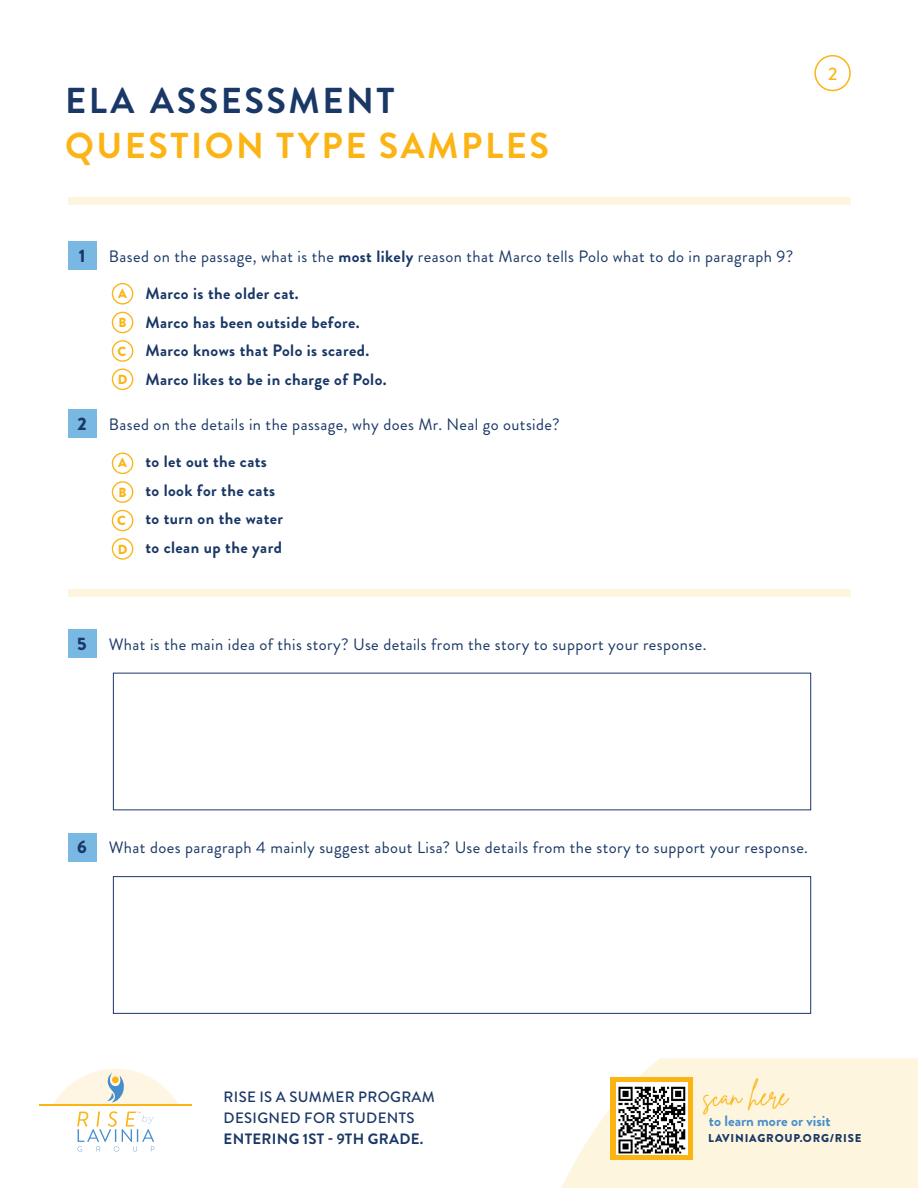
<style>
.page{position:relative;width:918px;height:1188px;background:#fff}
.page>*{position:absolute;margin:0;border:0;box-sizing:border-box;transform-origin:0 0}
.t1{font:700 36px "Brandon Grotesque";letter-spacing:.07em;color:#fcb415}
.t2{font:700 36px "Brandon Grotesque";letter-spacing:.07em;color:#1a3866}
.t3{font:27px "Brittany Signature";color:#fcb415}
.t4{font:900 18px "Brandon Grotesque";color:#1a3866}
.t5{font:500 18px "Brandon Grotesque";color:#fcb415}
.t6{font:16.5px "Brandon Grotesque";letter-spacing:.025em;color:#1a3866}
.t7{font:700 16.5px/28.5px "Brandon Grotesque";letter-spacing:.025em;color:#1a3866}
.t8{font:500 15px/21px "Brandon Grotesque";letter-spacing:.02em;color:#1a3866}
.t9{font:700 15px "Brandon Grotesque";letter-spacing:.02em;color:#1a3866}
.t10{font:700 15px "Brandon Grotesque";color:#468dcb}
.t11{font:900 13.2px "Brandon Grotesque";color:#fcb415}
.t12{font:900 11.4px "Brandon Grotesque";letter-spacing:.07em;color:#1a3866}
.s1{font-weight:700}
</style>
<div class="page">
<svg style="left:561px;top:1058px;width:357px;height:130px;background:#fef6e1"></svg>
<div style="left:814px;top:55px;width:37px;height:36px;border:2px solid #fcb415;border-radius:50%"></div>
<div style="left:611px;top:1078px;width:82px;height:82px;background:#fcb415"></div>
<img style="left:616px;top:1083px;width:72px;height:72px">
<hr style="left:39px;top:1105px;width:153px;height:1px;background:#fcb415">
<svg style="left:52px;top:1069px;width:127px;height:83px"></svg>
<div style="left:68px;top:198px;width:782px;height:7px;background:#fef5de"></div>
<div style="left:68px;top:590px;width:782px;height:7px;background:#fef5de"></div>
<div style="left:68px;top:241px;width:29px;height:29px;background:#78b8e3"></div>
<div style="left:68px;top:629px;width:29px;height:29px;background:#78b8e3"></div>
<div style="left:68px;top:833px;width:29px;height:29px;background:#78b8e3"></div>
<div style="left:68px;top:409px;width:29px;height:29px;background:#78b8e3"></div>
<div style="left:112px;top:283px;width:21px;height:22px;border:1px solid #fcb415;border-radius:50%"></div>
<div style="left:112px;top:453px;width:21px;height:21px;border:1px solid #fcb415;border-radius:50%"></div>
<div style="left:112px;top:312px;width:21px;height:21px;border:1px solid #fcb415;border-radius:50%"></div>
<div style="left:112px;top:481px;width:21px;height:22px;border:1px solid #fcb415;border-radius:50%"></div>
<div style="left:112px;top:340px;width:21px;height:22px;border:1px solid #fcb415;border-radius:50%"></div>
<div style="left:112px;top:510px;width:21px;height:21px;border:1px solid #fcb415;border-radius:50%"></div>
<div style="left:112px;top:368px;width:21px;height:22px;border:1px solid #fcb415;border-radius:50%"></div>
<div style="left:112px;top:538px;width:21px;height:22px;border:1px solid #fcb415;border-radius:50%"></div>
<div style="left:113px;top:876px;width:698px;height:138px;border:1px solid #1a3866"></div>
<h1 class="t2" style="left:65px;top:75px;width:331px">ELA ASSESSMENT</h1>
<h1 class="t1" style="left:65px;top:120px;width:485px">QUESTION TYPE SAMPLES</h1>
<p class="t4" style="left:79px;top:243px;width:8px">1</p>
<p class="t4" style="left:77px;top:411px;width:11px">2</p>
<p class="t6" style="left:109px;top:245px;width:686px">Based on the passage, what is the <span class="s1">most likely</span> reason that Marco tells Polo what to do in paragraph 9?</p>
<p class="t7" style="left:145px;top:279px;width:243px">Marco is the older cat.<br>Marco has been outside before.<br>Marco knows that Polo is scared.<br>Marco likes to be in charge of Polo.</p>
<p class="t6" style="left:109px;top:412px;width:452px">Based on the details in the passage, why does Mr. Neal go outside?</p>
<p class="t7" style="left:145px;top:447px;width:139px">to let out the cats to look for the cats to turn on the water to clean up the yard</p>
<p class="t11" style="left:118px;top:284px;width:10px">A</p>
<p class="t11" style="left:119px;top:313px;width:10px">B</p>
<p class="t11" style="left:117px;top:342px;width:10px">C</p>
<p class="t11" style="left:118px;top:370px;width:11px">D</p>
<p class="t11" style="left:118px;top:453px;width:10px">A</p>
<p class="t11" style="left:119px;top:483px;width:10px">B</p>
<p class="t11" style="left:117px;top:511px;width:10px">C</p>
<p class="t11" style="left:118px;top:540px;width:11px">D</p>
<p class="t4" style="left:77px;top:631px;width:11px">5</p>
<p class="t6" style="left:109px;top:633px;width:599px">What is the main idea of this story? Use details from the story to support your response.</p>
<p class="t5" style="left:828px;top:61px;width:11px">2</p>
<p class="t4" style="left:77px;top:834px;width:11px">6</p>
<p class="t6" style="left:109px;top:836px;width:701px">What does paragraph 4 mainly suggest about Lisa? Use details from the story to support your response.</p>
<p class="t8" style="left:224px;top:1087px;width:213px">RISE IS A SUMMER PROGRAM<br>DESIGNED FOR STUDENTS</p>
<p class="t9" style="left:224px;top:1129px;width:201px">ENTERING 1ST - 9TH GRADE.</p>
<h2 class="t3" style="left:703px;top:1078px;width:87px">scan here</h2>
<p class="t10" style="left:709px;top:1110px;width:123px">to learn more or visit</p>
<p class="t12" style="left:708px;top:1130px;width:155px">LAVINIAGROUP.ORG/RISE</p>
</div>
